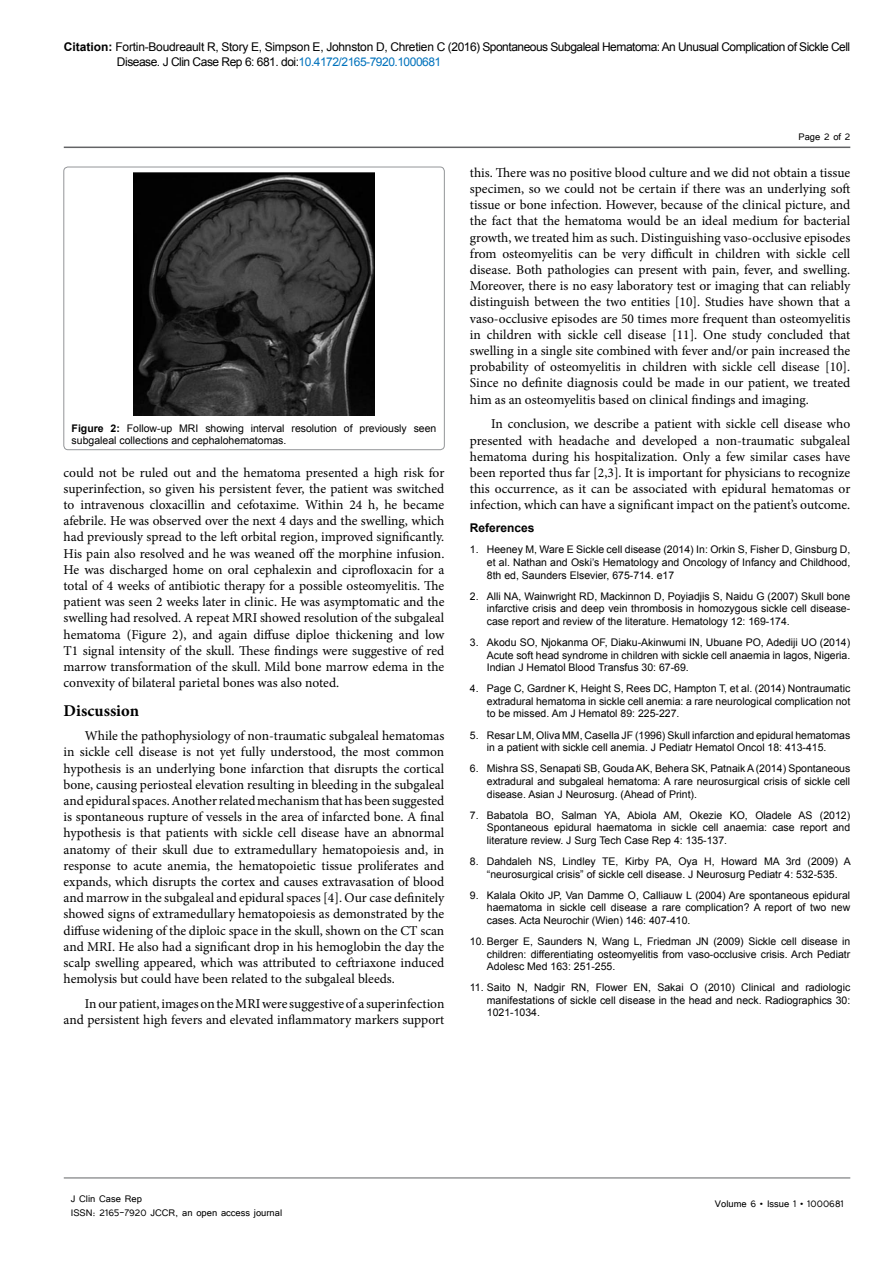
<style>
.page{position:relative;width:893px;height:1263px;background:#fff}
.page>*{position:absolute;margin:0;border:0;box-sizing:border-box;transform-origin:0 0}
.t1{font:700 16.5px "Minion Pro";color:#000}
.t2{font:13.5px/16.2px "Minion Pro";color:#000;text-align:justify}
.t3{font:12px/14.4px "Arial";letter-spacing:-.04em;color:#000}
.t4{font:12px/14.4px "Tunga";color:#000}
.t5{font:700 12px "Arial";color:#000}
.t6{font:10.5px/12.6px "Arial";color:#000;text-align:justify}
.s1{font-weight:700}
.s2{color:#0072bc}
</style>
<div class="page">
<hr style="left:64px;top:147px;width:786px;height:1px;background:#636466">
<hr style="left:64px;top:1178px;width:786px;height:1px;background:#636466">
<div style="left:64px;top:167px;width:380px;height:283px;border:1px solid #939598;border-radius:4px"></div>
<img style="left:133px;top:172px;width:242px;height:244px">
<p class="t3" style="left:117px;top:40px;width:735px;text-indent:-53px"><span class="s1">Citation:</span> Fortin-Boudreault R, Story E, Simpson E, Johnston D, Chretien C (2016) Spontaneous Subgaleal Hematoma: An Unusual Complication of Sickle Cell<br>Disease. J Clin Case Rep 6: 681. doi:<span class="s2">10.4172/2165-7920.1000681</span></p>
<p class="t6" style="left:72px;top:422px;width:366px"><span class="s1">Figure 2:</span> Follow-up MRI showing interval resolution of previously seen subgaleal collections and cephalohematomas.</p>
<p class="t2" style="left:64px;top:464px;width:382px">could not be ruled out and the hematoma presented a high risk for superinfection, so given his persistent fever, the patient was switched to intravenous cloxacillin and cefotaxime. Within 24 h, he became afebrile. He was observed over the next 4 days and the swelling, which had previously spread to the left orbital region, improved significantly.<br>His pain also resolved and he was weaned off the morphine infusion.<br>He was discharged home on oral cephalexin and ciprofloxacin for a total of 4 weeks of antibiotic therapy for a possible osteomyelitis. The patient was seen 2 weeks later in clinic. He was asymptomatic and the swelling had resolved. A repeat MRI showed resolution of the subgaleal hematoma (Figure 2), and again diffuse diploe thickening and low T1 signal intensity of the skull. These findings were suggestive of red marrow transformation of the skull. Mild bone marrow edema in the convexity of bilateral parietal bones was also noted.</p>
<p class="t1" style="left:64px;top:699px;width:77px">Discussion</p>
<p class="t2" style="left:64px;top:728px;width:382px;text-indent:21px">While the pathophysiology of non-traumatic subgaleal hematomas in sickle cell disease is not yet fully understood, the most common hypothesis is an underlying bone infarction that disrupts the cortical bone, causing periosteal elevation resulting in bleeding in the subgaleal and epidural spaces. Another related mechanism that has been suggested is spontaneous rupture of vessels in the area of infarcted bone. A final hypothesis is that patients with sickle cell disease have an abnormal anatomy of their skull due to extramedullary hematopoiesis and, in response to acute anemia, the hematopoietic tissue proliferates and expands, which disrupts the cortex and causes extravasation of blood and marrow in the subgaleal and epidural spaces [4]. Our case definitely showed signs of extramedullary hematopoiesis as demonstrated by the diffuse widening of the diploic space in the skull, shown on the CT scan and MRI. He also had a significant drop in his hemoglobin the day the scalp swelling appeared, which was attributed to ceftriaxone induced hemolysis but could have been related to the subgaleal bleeds.</p>
<p class="t2" style="left:64px;top:995px;width:382px;text-align:right">In our patient, images on the MRI were suggestive of a superinfection and persistent high fevers and elevated inflammatory markers support</p>
<p class="t4" style="left:798px;top:128px;width:54px">Page 2 of 2</p>
<p class="t2" style="left:470px;top:164px;width:382px">this. There was no positive blood culture and we did not obtain a tissue specimen, so we could not be certain if there was an underlying soft tissue or bone infection. However, because of the clinical picture, and the fact that the hematoma would be an ideal medium for bacterial growth, we treated him as such. Distinguishing vaso-occlusive episodes from osteomyelitis can be very difficult in children with sickle cell disease. Both pathologies can present with pain, fever, and swelling.<br>Moreover, there is no easy laboratory test or imaging that can reliably distinguish between the two entities [10]. Studies have shown that a vaso-occlusive episodes are 50 times more frequent than osteomyelitis in children with sickle cell disease [11]. One study concluded that swelling in a single site combined with fever and/or pain increased the probability of osteomyelitis in children with sickle cell disease [10].<br>Since no definite diagnosis could be made in our patient, we treated him as an osteomyelitis based on clinical findings and imaging.</p>
<p class="t2" style="left:470px;top:416px;width:382px;text-indent:21px">In conclusion, we describe a patient with sickle cell disease who presented with headache and developed a non-traumatic subgaleal hematoma during his hospitalization. Only a few similar cases have been reported thus far [2,3]. It is important for physicians to recognize this occurrence, as it can be associated with epidural hematomas or infection, which can have a significant impact on the patient’s outcome.</p>
<p class="t5" style="left:470px;top:520px;width:66px">References</p>
<p class="t6" style="left:487px;top:543px;width:365px;text-indent:-17px">1. Heeney M, Ware E Sickle cell disease (2014) In: Orkin S, Fisher D, Ginsburg D, et al. Nathan and Oski’s Hematology and Oncology of Infancy and Childhood, 8th ed, Saunders Elsevier, 675-714. e17</p>
<p class="t6" style="left:487px;top:590px;width:365px;text-indent:-17px">2. Alli NA, Wainwright RD, Mackinnon D, Poyiadjis S, Naidu G (2007) Skull bone infarctive crisis and deep vein thrombosis in homozygous sickle cell disease&shy;case report and review of the literature. Hematology 12: 169-174.</p>
<p class="t6" style="left:487px;top:636px;width:365px;text-indent:-17px">3. Akodu SO, Njokanma OF, Diaku-Akinwumi IN, Ubuane PO, Adediji UO (2014)<br>Acute soft head syndrome in children with sickle cell anaemia in lagos, Nigeria.<br>Indian J Hematol Blood Transfus 30: 67-69.</p>
<p class="t6" style="left:487px;top:682px;width:365px;text-indent:-17px">4. Page C, Gardner K, Height S, Rees DC, Hampton T, et al. (2014) Nontraumatic extradural hematoma in sickle cell anemia: a rare neurological complication not to be missed. Am J Hematol 89: 225-227.</p>
<p class="t6" style="left:487px;top:729px;width:365px;text-indent:-17px">5. Resar LM, Oliva MM, Casella JF (1996) Skull infarction and epidural hematomas in a patient with sickle cell anemia. J Pediatr Hematol Oncol 18: 413-415.</p>
<p class="t6" style="left:487px;top:762px;width:365px;text-indent:-17px">6. Mishra SS, Senapati SB, Gouda AK, Behera SK, Patnaik A (2014) Spontaneous extradural and subgaleal hematoma: A rare neurosurgical crisis of sickle cell disease. Asian J Neurosurg. (Ahead of Print).</p>
<p class="t6" style="left:487px;top:809px;width:365px;text-indent:-17px">7. Babatola BO, Salman YA, Abiola AM, Okezie KO, Oladele AS (2012)<br>Spontaneous epidural haematoma in sickle cell anaemia: case report and literature review. J Surg Tech Case Rep 4: 135-137.</p>
<p class="t6" style="left:470px;top:855px;width:382px;text-align:center">8. Dahdaleh NS, Lindley TE, Kirby PA, Oya H, Howard MA 3rd (2009) A “neurosurgical crisis” of sickle cell disease. J Neurosurg Pediatr 4: 532-535.</p>
<p class="t6" style="left:487px;top:889px;width:365px;text-indent:-17px">9. Kalala Okito JP, Van Damme O, Calliauw L (2004) Are spontaneous epidural haematoma in sickle cell disease a rare complication? A report of two new cases. Acta Neurochir (Wien) 146: 407-410.</p>
<p class="t6" style="left:487px;top:935px;width:365px;text-indent:-17px">10. Berger E, Saunders N, Wang L, Friedman JN (2009) Sickle cell disease in children: differentiating osteomyelitis from vaso-occlusive crisis. Arch Pediatr Adolesc Med 163: 251-255.</p>
<p class="t6" style="left:487px;top:981px;width:365px;text-indent:-17px">11. Saito N, Nadgir RN, Flower EN, Sakai O (2010) Clinical and radiologic manifestations of sickle cell disease in the head and neck. Radiographics 30:<br>1021-1034.</p>
<p class="t4" style="left:71px;top:1190px;width:213px">J Clin Case Rep<br>ISSN: 2165-7920 JCCR, an open access journal</p>
<p class="t4" style="left:715px;top:1196px;width:130px">Volume 6 • Issue 1 • 1000681</p>
</div>
